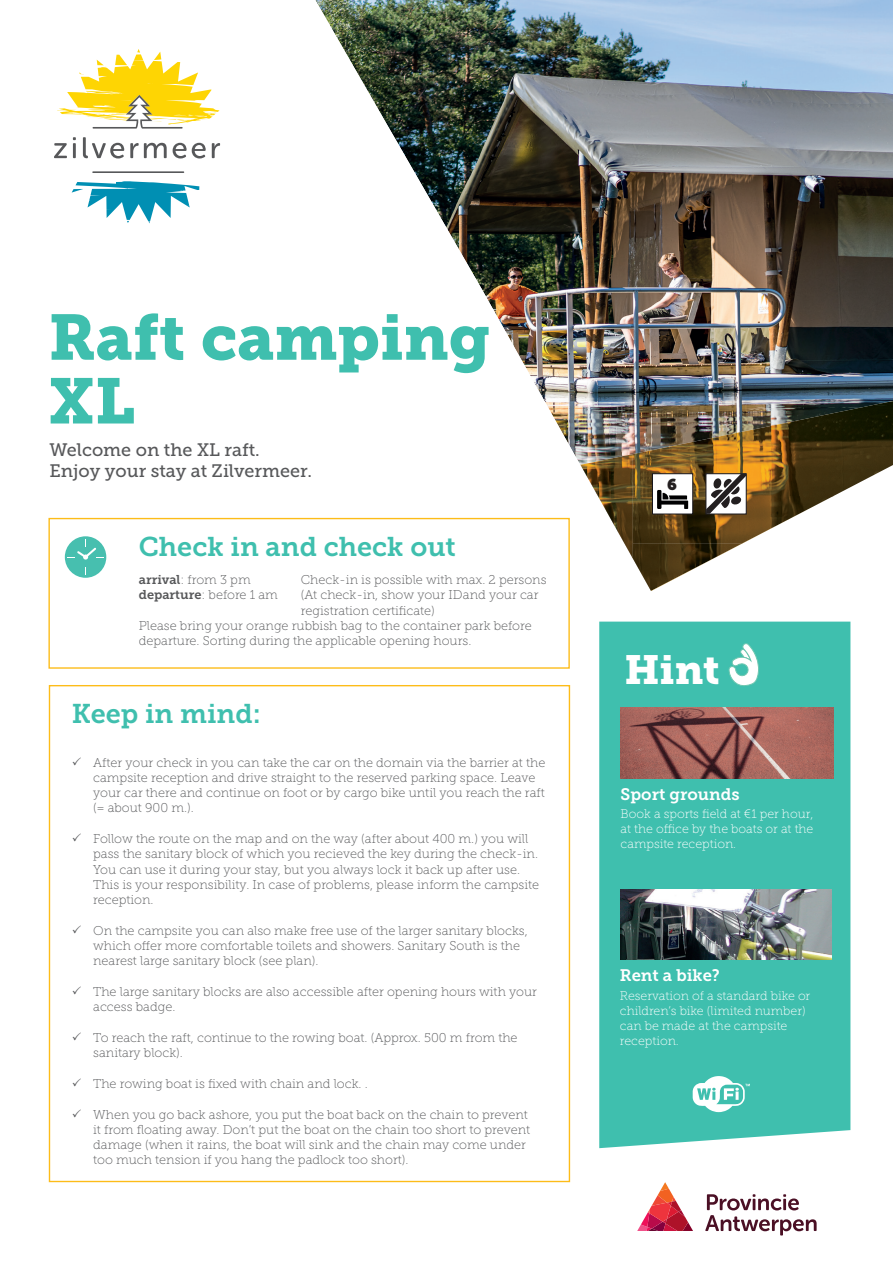
<style>
.page{position:relative;width:893px;height:1263px;background:#fff}
.page>*{position:absolute;margin:0;border:0;box-sizing:border-box;transform-origin:0 0}
.t1{font:63.75px/63.8px "Museo Slab 900";color:#3fbfae}
.t2{font:40.5px "Museo Slab 900";color:#fff}
.t3{font:27px "Museo Slab 700";color:#3fbfae}
.t4{font:19.5px "Museo Sans Rounded 900";color:#fff}
.t5{font:18px/21.6px "Museo Slab 500";color:#57585a}
.t6{font:16.65px "Museo Slab 700";color:#fff}
.t7{font:15.6px "Museo Slab";color:#231f20}
.t8{font:12.75px/15.3px "Museo Slab 100";color:#57585a}
.t9{font:12.45px/15px "Museo Slab 100";color:#fff;text-align:justify}
.t10{font:7.65px "Museo Sans Rounded 900";color:#fff}
.s1{font-family:"Museo Slab 700"}
</style>
<div class="page">
<div style="left:599px;top:622px;width:251px;height:526px;background:#3fbfae"></div>
<img style="left:305px;top:0;width:588px;height:518px">
<img style="left:632px;top:422px;width:157px;height:121px">
<img style="left:789px;top:401px;width:104px;height:95px">
<img style="left:580px;top:454px;width:53px;height:103px">
<img style="left:632px;top:543px;width:19px;height:48px">
<svg style="left:705px;top:1194px;width:112px;height:41px"></svg>
<svg style="left:637px;top:1182px;width:56px;height:49px"></svg>
<svg style="left:693px;top:1076px;width:57px;height:36px"></svg>
<div style="left:48px;top:518px;width:522px;height:151px;border:1px solid #fdbc19"></div>
<svg style="left:54px;top:143px;width:13px;height:15px"></svg>
<hr style="left:73px;top:143px;width:3px;height:15px;background:#57585a">
<svg style="left:83px;top:137px;width:41px;height:21px"></svg>
<svg style="left:130px;top:143px;width:37px;height:15px"></svg>
<svg style="left:173px;top:143px;width:33px;height:15px"></svg>
<svg style="left:212px;top:143px;width:9px;height:15px"></svg>
<svg style="left:72px;top:181px;width:127px;height:43px"></svg>
<hr style="left:92px;top:171px;width:92px;height:2px;background:#57585a">
<svg style="left:57px;top:49px;width:162px;height:80px"></svg>
<img style="left:621px;top:708px;width:212px;height:71px">
<div style="left:65px;top:536px;width:41px;height:42px;background:#47bfaf;border-radius:50%"></div>
<svg style="left:68px;top:539px;width:35px;height:21px"></svg>
<svg style="left:728px;top:643px;width:31px;height:44px"></svg>
<svg style="left:651px;top:473px;width:196px;height:118px"></svg>
<img style="left:656px;top:479px;width:33px;height:34px">
<img style="left:620px;top:889px;width:211px;height:71px">
<h1 class="t1" style="left:48px;top:306px;width:443px">Raft camping<br>XL</h1>
<h3 class="t5" style="left:50px;top:439px;width:264px">Welcome on the XL raft.<br>Enjoy your stay at Zilvermeer.</h3>
<h3 class="t3" style="left:139px;top:531px;width:318px">Check in and check out</h3>
<p class="t8" style="left:139px;top:572px;width:113px"><span class="s1">arrival</span>: from 3 pm</p>
<p class="t8" style="left:301px;top:572px;width:247px">Check-in is possible with max. 2 persons</p>
<p class="t8" style="left:139px;top:587px;width:141px"><span class="s1">departure</span>: before 1 am</p>
<p class="t8" style="left:301px;top:587px;width:239px">(At check-in, show your ID and your car</p>
<p class="t8" style="left:301px;top:603px;width:136px">registration certificate)</p>
<p class="t8" style="left:139px;top:618px;width:394px">Please bring your orange rubbish bag to the container park before</p>
<p class="t8" style="left:139px;top:633px;width:334px">departure. Sorting during the applicable opening hours.</p>
<h3 class="t3" style="left:72px;top:698px;width:190px">Keep in mind:</h3>
<p class="t8" style="left:93px;top:755px;width:454px">After your check in you can take the car on the domain via the barrier at the campsite reception and drive straight to the reserved parking space. Leave your car there and continue on foot or by cargo bike until you reach the raft (= about 900 m.).</p>
<p class="t8" style="left:93px;top:831px;width:447px">Follow the route on the map and on the way (after about 400 m.) you will pass the sanitary block of which you recieved the key during the check-in.<br>You can use it during your stay, but you always lock it back up after use.<br>This is your responsibility. In case of problems, please inform the campsite reception.</p>
<p class="t8" style="left:93px;top:923px;width:436px">On the campsite you can also make free use of the larger sanitary blocks, which offer more comfortable toilets and showers. Sanitary South is the nearest large sanitary block (see plan).</p>
<p class="t8" style="left:93px;top:984px;width:445px">The large sanitary blocks are also accessible after opening hours with your access badge.</p>
<p class="t8" style="left:93px;top:1030px;width:426px">To reach the raft, continue to the rowing boat. (Approx. 500 m from the sanitary block).</p>
<p class="t8" style="left:93px;top:1076px;width:276px">The rowing boat is fixed with chain and lock. .</p>
<p class="t8" style="left:93px;top:1106px;width:438px">When you go back ashore, you put the boat back on the chain to prevent it from floating away. Don’t put the boat on the chain too short to prevent damage (when it rains, the boat will sink and the chain may come under too much tension if you hang the padlock too short).</p>
<p class="t7" style="left:667px;top:475px;width:11px">6</p>
<h3 class="t4" style="left:676px;top:646px;width:25px">20</h3>
<p class="t10" style="left:678px;top:664px;width:21px">km/u</p>
<h2 class="t2" style="left:624px;top:646px;width:97px">Hint</h2>
<h3 class="t6" style="left:621px;top:784px;width:120px">Sport grounds</h3>
<p class="t9" style="left:621px;top:807px;width:194px">Book a sports field at €1 per hour, at the office by the boats or at the campsite reception.</p>
<h3 class="t6" style="left:620px;top:966px;width:102px">Rent a bike?</h3>
<p class="t9" style="left:620px;top:988px;width:192px;text-align:left">Reservation of a standard bike or children’s bike (limited number) can be made at the campsite reception.</p>
</div>
